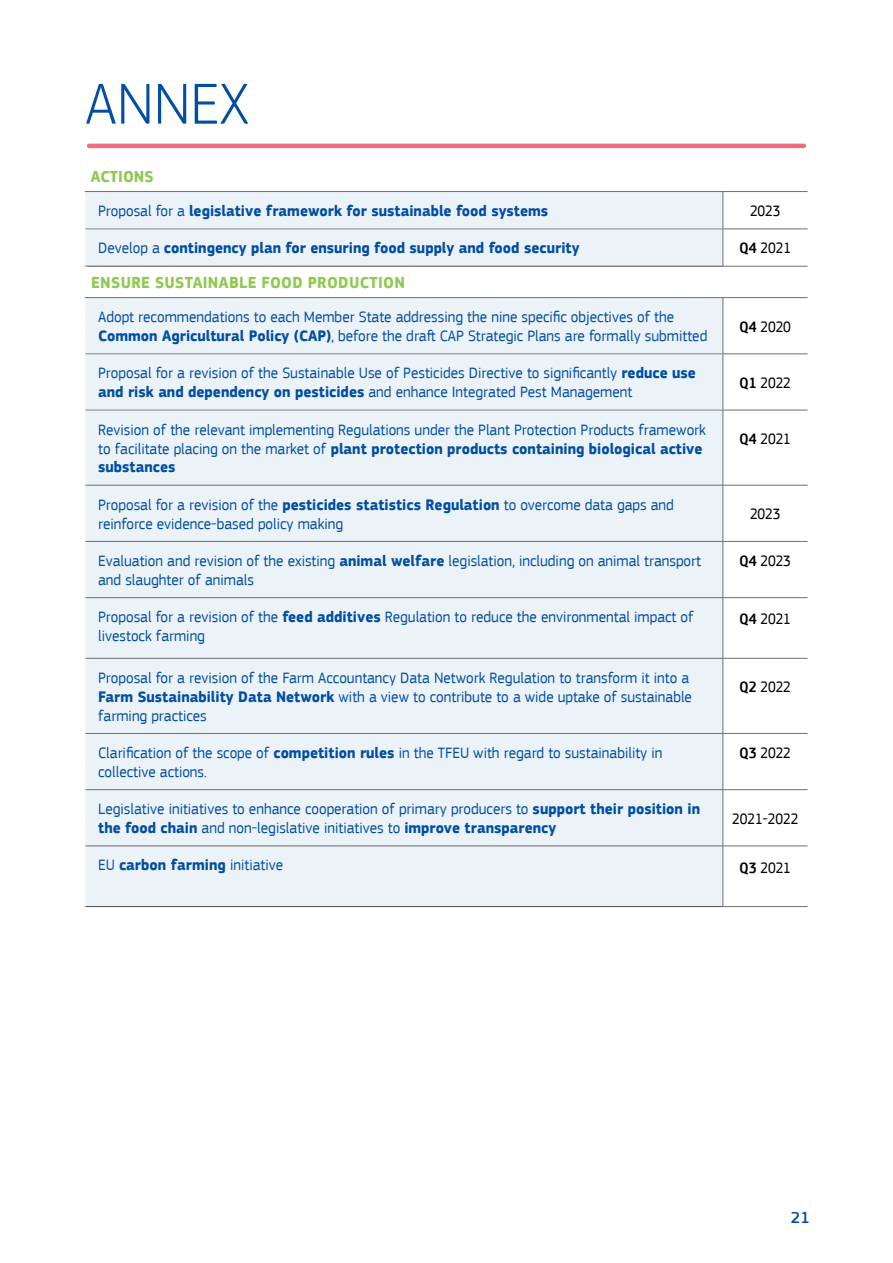
<style>
.page{position:relative;width:893px;height:1263px;background:#fff}
.page>*{position:absolute;margin:0;border:0;box-sizing:border-box;transform-origin:0 0}
.t1{font:300 60px "EC Square Sans Pro";color:#034ea2}
.t2{font:700 16.5px "EC Square Sans Pro";letter-spacing:.02em;color:#90c852;scale:.96 1}
.t3{font:700 16.5px "EC Square Sans Pro";color:#90c852;scale:.96 1}
.t4{font:500 16.5px "EC Square Sans Pro";color:#034ea2}
.t5{font:15.75px/18.9px "EC Square Sans Pro";color:#034ea2;scale:.96 1}
.t6{font:700 15.75px "EC Square Sans Pro";color:#034ea2;scale:.96 1}
.t7{font:15.75px "EC Square Sans Cond Pro";color:#000}
.s1{font-weight:400}
.s2{font-weight:500}
.s3{font-weight:700}
</style>
<div class="page">
<hr style="left:89px;top:144px;width:715px;height:4px;background:#f16b7d">
<div style="left:85px;top:192px;width:638px;height:714px;background:#ebf3f8"></div>
<hr style="left:85px;top:266px;width:638px;height:1px;background:#4d4d4f">
<hr style="left:723px;top:191px;width:85px;height:1px;background:#6d6e71">
<hr style="left:723px;top:229px;width:85px;height:1px;background:#6d6e71">
<hr style="left:723px;top:297px;width:85px;height:1px;background:#6d6e71">
<hr style="left:723px;top:354px;width:85px;height:1px;background:#6d6e71">
<hr style="left:723px;top:410px;width:85px;height:1px;background:#6d6e71">
<hr style="left:723px;top:485px;width:85px;height:1px;background:#6d6e71">
<hr style="left:723px;top:541px;width:85px;height:1px;background:#6d6e71">
<hr style="left:723px;top:597px;width:85px;height:1px;background:#6d6e71">
<hr style="left:723px;top:658px;width:85px;height:1px;background:#6d6e71">
<hr style="left:723px;top:733px;width:85px;height:1px;background:#6d6e71">
<hr style="left:723px;top:789px;width:85px;height:1px;background:#6d6e71">
<hr style="left:85px;top:906px;width:638px;height:1px;background:#4d4d4f">
<hr style="left:723px;top:192px;width:1px;height:37px;background:#6d6e71">
<hr style="left:723px;top:229px;width:1px;height:37px;background:#6d6e71">
<hr style="left:723px;top:298px;width:1px;height:56px;background:#6d6e71">
<hr style="left:723px;top:354px;width:1px;height:56px;background:#6d6e71">
<hr style="left:723px;top:410px;width:1px;height:75px;background:#6d6e71">
<hr style="left:723px;top:485px;width:1px;height:56px;background:#6d6e71">
<hr style="left:723px;top:542px;width:1px;height:55px;background:#6d6e71">
<hr style="left:723px;top:598px;width:1px;height:60px;background:#6d6e71">
<hr style="left:723px;top:658px;width:1px;height:75px;background:#6d6e71">
<hr style="left:723px;top:734px;width:1px;height:55px;background:#6d6e71">
<hr style="left:723px;top:790px;width:1px;height:56px;background:#6d6e71">
<hr style="left:85px;top:410px;width:638px;height:1px;background:#818386">
<hr style="left:85px;top:485px;width:638px;height:1px;background:#6d6e71">
<hr style="left:85px;top:541px;width:638px;height:1px;background:#6d6e71">
<hr style="left:85px;top:597px;width:638px;height:1px;background:#6d6e71">
<hr style="left:85px;top:658px;width:638px;height:1px;background:#6d6e71">
<hr style="left:85px;top:733px;width:638px;height:1px;background:#6d6e71">
<hr style="left:85px;top:789px;width:638px;height:1px;background:#6d6e71">
<hr style="left:85px;top:846px;width:638px;height:1px;background:#6d6e71">
<svg style="left:85px;top:266px;width:1px;height:31px"></svg>
<hr style="left:85px;top:191px;width:638px;height:1px;background:#6d6e71">
<hr style="left:85px;top:297px;width:638px;height:1px;background:#6d6e71">
<hr style="left:723px;top:846px;width:1px;height:60px;background:#6d6e71">
<hr style="left:723px;top:846px;width:85px;height:1px;background:#6d6e71">
<hr style="left:723px;top:906px;width:85px;height:1px;background:#6d6e71">
<hr style="left:723px;top:266px;width:85px;height:1px;background:#6d6e71">
<hr style="left:85px;top:229px;width:638px;height:1px;background:#818386">
<hr style="left:85px;top:354px;width:638px;height:1px;background:#818386">
<h1 class="t1" style="left:85px;top:69px;width:166px">ANNEX</h1>
<p class="t3" style="left:91px;top:167px;width:67px">ACTIONS</p>
<p class="t6" style="left:98px;top:201px;width:470px"><span class="s1">Proposal for a</span> legislative framework for sustainable food systems</p>
<p class="t7" style="left:750px;top:202px;width:32px">2023</p>
<p class="t6" style="left:98px;top:239px;width:503px"><span class="s1">Develop a</span> contingency plan for ensuring food supply and food security</p>
<p class="t7" style="left:740px;top:239px;width:53px"><span class="s2">Q4</span> 2021</p>
<p class="t2" style="left:91px;top:273px;width:328px">ENSURE SUSTAINABLE FOOD PRODUCTION</p>
<p class="t5" style="left:98px;top:308px;width:636px">Adopt recommendations to each Member State addressing the nine specific objectives of the<br><span class="s3">Common Agricultural Policy (CAP)</span>, before the draft CAP Strategic Plans are formally submitted</p>
<p class="t7" style="left:740px;top:317px;width:53px"><span class="s2">Q4</span> 2020</p>
<p class="t5" style="left:98px;top:364px;width:624px">Proposal for a revision of the Sustainable Use of Pesticides Directive to significantly <span class="s3">reduce use and risk and dependency on pesticides</span> and enhance Integrated Pest Management</p>
<p class="t7" style="left:740px;top:374px;width:53px"><span class="s2">Q1</span> 2022</p>
<p class="t5" style="left:98px;top:420px;width:635px">Revision of the relevant implementing Regulations under the Plant Protection Products framework to facilitate placing on the market of <span class="s3">plant protection products containing biological active substances</span></p>
<p class="t7" style="left:740px;top:430px;width:53px"><span class="s2">Q4</span> 2021</p>
<p class="t5" style="left:98px;top:495px;width:601px">Proposal for a revision of the <span class="s3">pesticides statistics Regulation</span> to overcome data gaps and reinforce evidence-based policy making</p>
<p class="t7" style="left:750px;top:505px;width:32px">2023</p>
<p class="t5" style="left:98px;top:551px;width:629px">Evaluation and revision of the existing <span class="s3">animal welfare</span> legislation, including on animal transport and slaughter of animals</p>
<p class="t7" style="left:740px;top:552px;width:53px"><span class="s2">Q4</span> 2023</p>
<p class="t5" style="left:98px;top:608px;width:622px">Proposal for a revision of the <span class="s3">feed additives</span> Regulation to reduce the environmental impact of livestock farming</p>
<p class="t7" style="left:740px;top:610px;width:53px"><span class="s2">Q4</span> 2021</p>
<p class="t5" style="left:98px;top:668px;width:620px">Proposal for a revision of the Farm Accountancy Data Network Regulation to transform it into a<br><span class="s3">Farm Sustainability Data Network</span> with a view to contribute to a wide uptake of sustainable farming practices</p>
<p class="t7" style="left:740px;top:678px;width:53px"><span class="s2">Q2</span> 2022</p>
<p class="t5" style="left:98px;top:743px;width:589px">Clarification of the scope of <span class="s3">competition rules</span> in the TFEU with regard to sustainability in collective actions.</p>
<p class="t7" style="left:740px;top:744px;width:53px"><span class="s2">Q3</span> 2022</p>
<p class="t5" style="left:98px;top:800px;width:628px">Legislative initiatives to enhance cooperation of primary producers to <span class="s3">support their position in the food chain</span> and non-legislative initiatives to <span class="s3">improve transparency</span></p>
<p class="t7" style="left:732px;top:809px;width:68px">2021-2022</p>
<p class="t6" style="left:98px;top:856px;width:194px"><span class="s1">EU</span> carbon farming <span class="s1">initiative</span></p>
<p class="t7" style="left:740px;top:858px;width:53px"><span class="s2">Q3</span> 2021</p>
<p class="t4" style="left:791px;top:1208px;width:20px">21</p>
</div>
